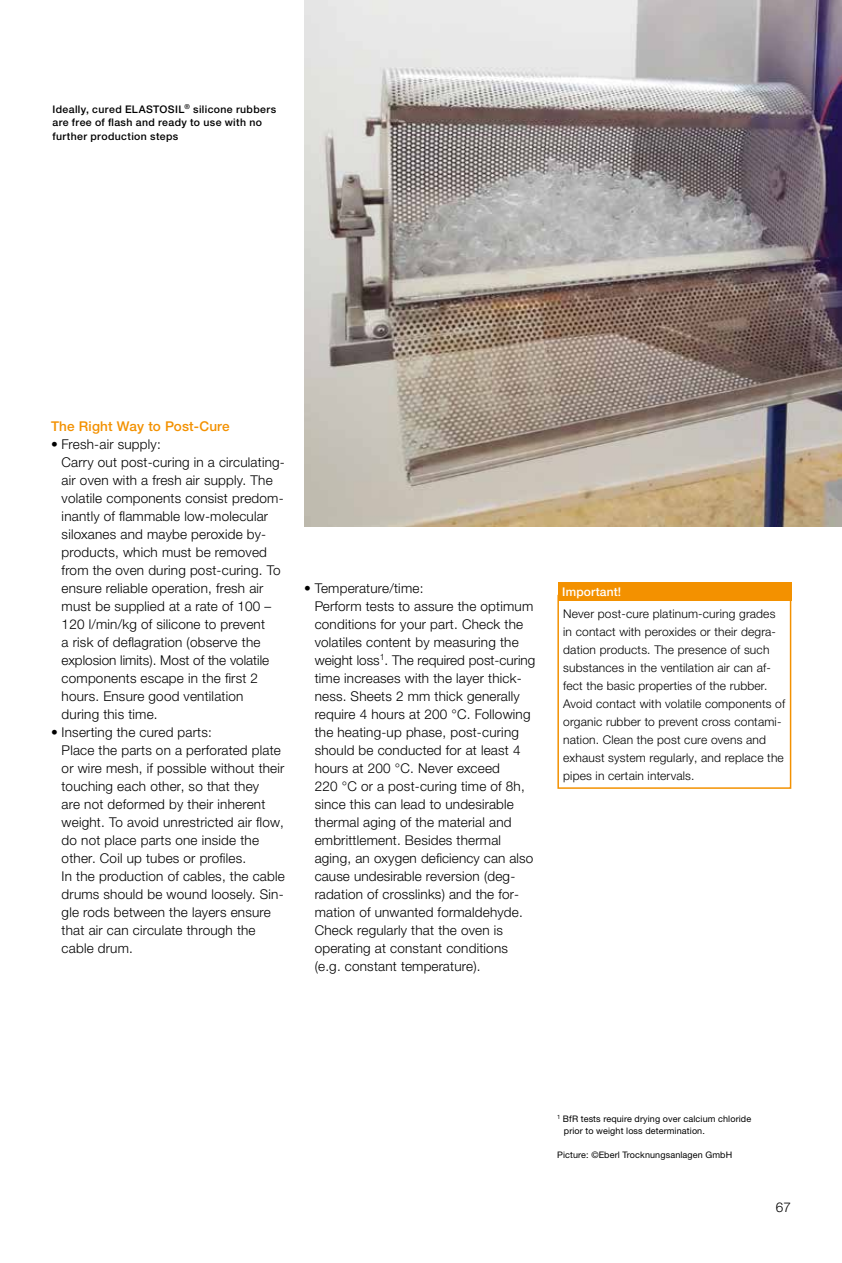
<style>
.page{position:relative;width:842px;height:1263px;background:#fff}
.page>*{position:absolute;margin:0;border:0;box-sizing:border-box;transform-origin:0 0}
.t1{font:300 13.5px/18px "Helvetica Panfor Wacker";letter-spacing:.015em;color:#000}
.t2{font:500 13.5px "Helvetica Panfor Wacker";letter-spacing:.015em;color:#f39100}
.t3{font:300 12px/18px "Helvetica Panfor Wacker";letter-spacing:.015em;color:#000}
.t4{font:500 12px "Helvetica Panfor Wacker";letter-spacing:.015em;color:#fff}
.t5{font:500 10.5px/13.5px "Helvetica Panfor Wacker";letter-spacing:.035em;color:#000}
.t6{font:9px/12px "Helvetica Panfor Wacker";letter-spacing:.015em;color:#000}
</style>
<div class="page">
<img style="left:304px;top:0;width:538px;height:526px">
<div style="left:557px;top:595px;width:234px;height:194px;border:2px solid #f39100"></div>
<div style="left:558px;top:583px;width:234px;height:18px;background:#f39100"></div>
<p class="t5" style="left:52px;top:102px;width:225px">Ideally, cured ELASTOSIL<sup>®</sup> silicone rubbers are free of flash and ready to use with no further production steps</p>
<p class="t2" style="left:51px;top:418px;width:180px">The Right Way to Post-Cure</p>
<p class="t1" style="left:62px;top:435px;width:225px;text-indent:-11px">• Fresh-air supply:<br>Carry out post-curing in a circulating&shy;air oven with a fresh air supply. The volatile components consist predom&shy;inantly of flammable low-molecular siloxanes and maybe peroxide by&shy;products, which must be removed from the oven during post-curing. To ensure reliable operation, fresh air must be supplied at a rate of 100 – 120 l/min/kg of silicone to prevent<br>a risk of deflagration (observe the explosion limits). Most of the volatile components escape in the first 2 hours. Ensure good ventilation<br>during this time.</p>
<p class="t1" style="left:62px;top:723px;width:225px;text-indent:-11px">• Inserting the cured parts:<br>Place the parts on a perforated plate or wire mesh, if possible without their touching each other, so that they<br>are not deformed by their inherent weight. To avoid unrestricted air flow, do not place parts one inside the other. Coil up tubes or profiles.<br>In the production of cables, the cable drums should be wound loosely. Sin&shy;gle rods between the layers ensure that air can circulate through the cable drum.</p>
<p class="t1" style="left:315px;top:579px;width:222px;text-indent:-11px">• Temperature/time:<br>Perform tests to assure the optimum conditions for your part. Check the volatiles content by measuring the weight loss<sup>1</sup>. The required post-curing time increases with the layer thick&shy;ness. Sheets 2 mm thick generally require 4 hours at 200 °C. Following the heating-up phase, post-curing should be conducted for at least 4 hours at 200 °C. Never exceed<br>220 °C or a post-curing time of 8h, since this can lead to undesirable thermal aging of the material and embrittlement. Besides thermal aging, an oxygen deficiency can also cause undesirable reversion (deg&shy;radation of crosslinks) and the for&shy;mation of unwanted formaldehyde.<br>Check regularly that the oven is operating at constant conditions (e.g. constant temperature).</p>
<p class="t4" style="left:562px;top:584px;width:61px">Important!</p>
<p class="t3" style="left:563px;top:604px;width:224px">Never post-cure platinum-curing grades in contact with peroxides or their degra&shy;dation products. The presence of such substances in the ventilation air can af&shy;fect the basic properties of the rubber.<br>Avoid contact with volatile components of organic rubber to prevent cross contami&shy;nation. Clean the post cure ovens and exhaust system regularly, and replace the pipes in certain intervals.</p>
<p class="t6" style="left:564px;top:1112px;width:189px;text-indent:-7px"><sup>1</sup> BfR tests require drying over calcium chloride prior to weight loss determination.</p>
<p class="t6" style="left:557px;top:1148px;width:177px">Picture: ©Eberl Trocknungsanlagen GmbH</p>
<p class="t1" style="left:776px;top:1198px;width:17px">67</p>
</div>
